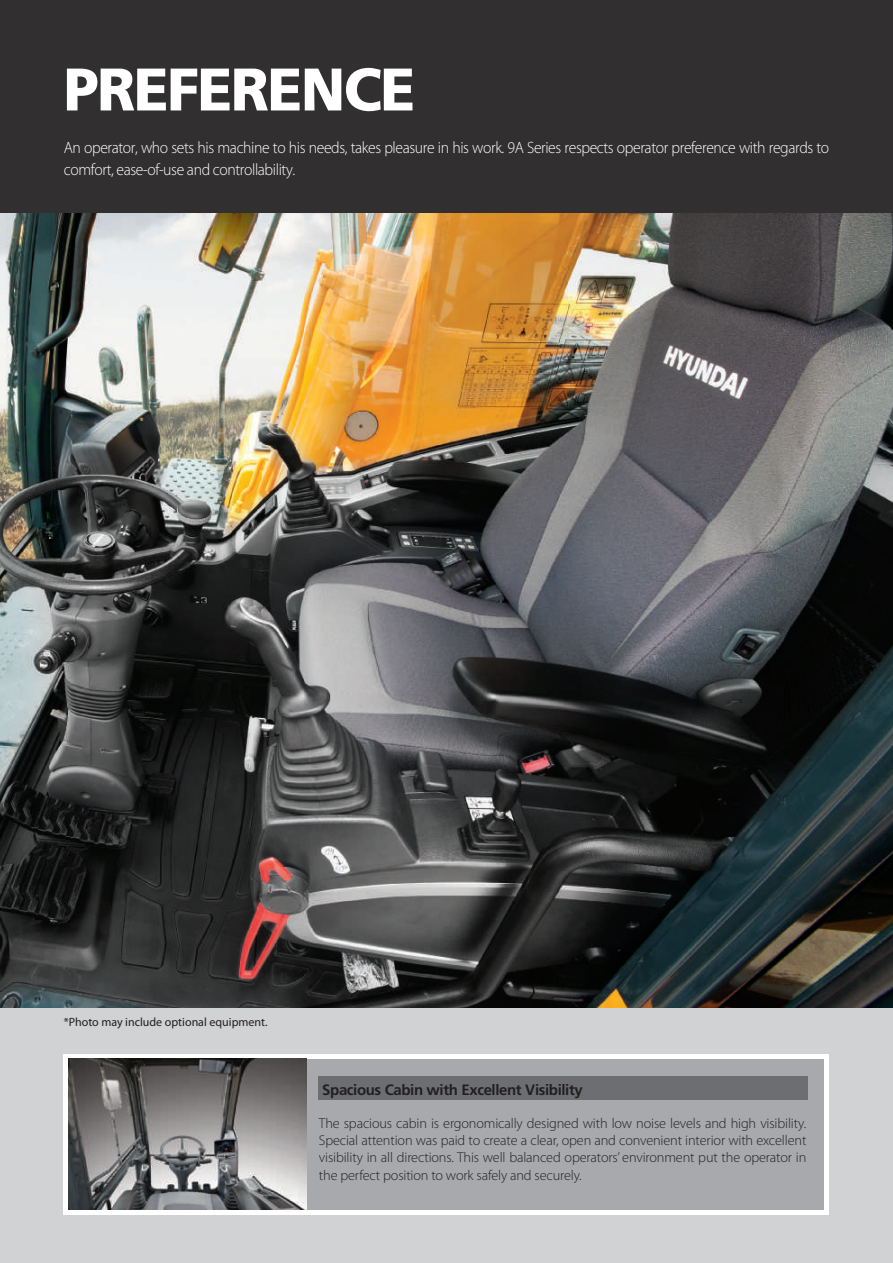
<style>
.page{position:relative;width:893px;height:1263px;background:#fff}
.page>*{position:absolute;margin:0;border:0;box-sizing:border-box;transform-origin:0 0}
.t1{font:900 60px "Frutiger";letter-spacing:-.025em;color:#fff;scale:.95 1}
.t2{font:300 16.5px/22.5px "Myriad Pro";letter-spacing:-.025em;color:#fff;scale:.95 1}
.t3{font:700 15px "Frutiger";letter-spacing:-.025em;color:#231f20}
.t4{font:300 14.25px/17.2px "Myriad Pro";letter-spacing:-.01em;color:#231f20;text-align:justify}
.t5{font:12px "Myriad Pro";color:#231f20}
</style>
<div class="page">
<img style="left:0;top:213px;width:893px;height:795px">
<div style="left:0;top:0;width:893px;height:213px;background:#312f30"></div>
<div style="left:0;top:1008px;width:893px;height:255px;background:#d1d2d4"></div>
<svg style="left:64px;top:1054px;width:765px;height:160px;background:#f0f0f0"></svg>
<div style="left:72px;top:1059px;width:752px;height:150px;background:#a8a9ad"></div>
<div style="left:318px;top:1076px;width:490px;height:24px;background:#6d6e71"></div>
<img style="left:69px;top:1059px;width:238px;height:150px">
<h1 class="t1" style="left:64px;top:53px;width:371px">PREFERENCE</h1>
<p class="t2" style="left:64px;top:136px;width:807px">An operator, who sets his machine to his needs, takes pleasure in his work. 9A Series respects operator preference with regards to comfort, ease-of-use and controllability.</p>
<p class="t5" style="left:64px;top:1015px;width:205px">*Photo may include optional equipment.</p>
<p class="t3" style="left:322px;top:1081px;width:262px">Spacious Cabin with Excellent Visibility</p>
<p class="t4" style="left:319px;top:1114px;width:489px">The spacious cabin is ergonomically designed with low noise levels and high visibility.<br>Special attention was paid to create a clear, open and convenient interior with excellent visibility in all directions. This well balanced operators’ environment put the operator in the perfect position to work safely and securely.</p>
</div>
